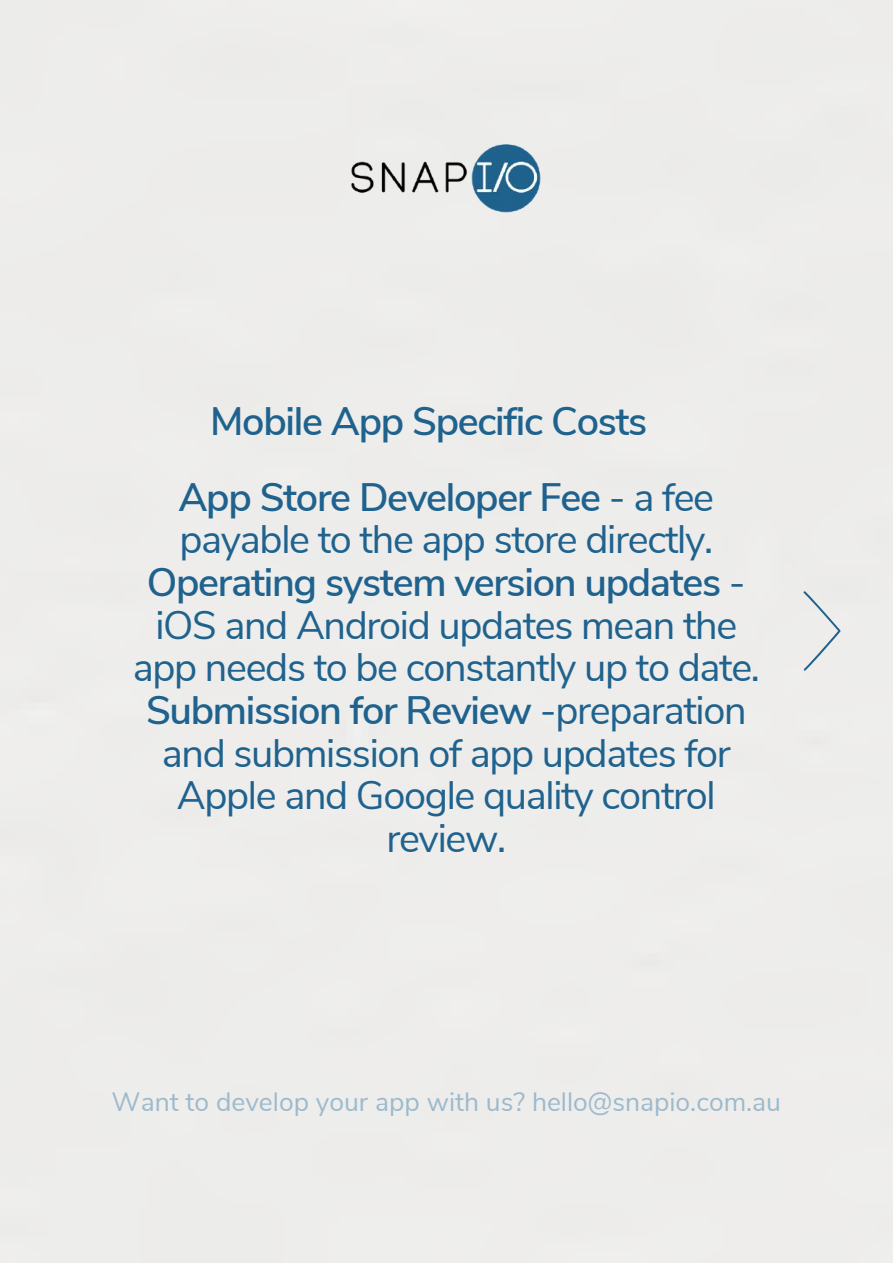
<style>
.page{position:relative;width:893px;height:1264px;background:#fff}
.page>*{position:absolute;margin:0;border:0;box-sizing:border-box;transform-origin:0 0}
.t1{font:39.6px/42.6px "Nunito Sans";letter-spacing:-.035em;color:#1f628e;text-align:center}
.t2{font:600 39.6px "Nunito Sans";letter-spacing:-.035em;color:#1f628e}
.t3{font:26.4px "Nunito Sans";color:#9dbacd}
.s1{font-weight:600}
</style>
<div class="page">
<svg style="left:803px;top:591px;width:37px;height:79px;background:#dee2e4"></svg>
<img style="left:350px;top:143px;width:192px;height:71px">
<p class="t2" style="left:210px;top:395px;width:438px">Mobile App Specific Costs</p>
<p class="t1" style="left:133px;top:476px;width:628px"><span class="s1">App Store Developer Fee</span> - a fee payable to the app store directly.<br><span class="s1">Operating system version updates</span> - iOS and Android updates mean the app needs to be constantly up to date.<br><span class="s1">Submission for Review</span> -preparation and submission of app updates for<br>Apple and Google quality control review.</p>
<p class="t3" style="left:112px;top:1084px;width:671px">Want to develop your app with us? hello@snapio.com.au</p>
</div>
